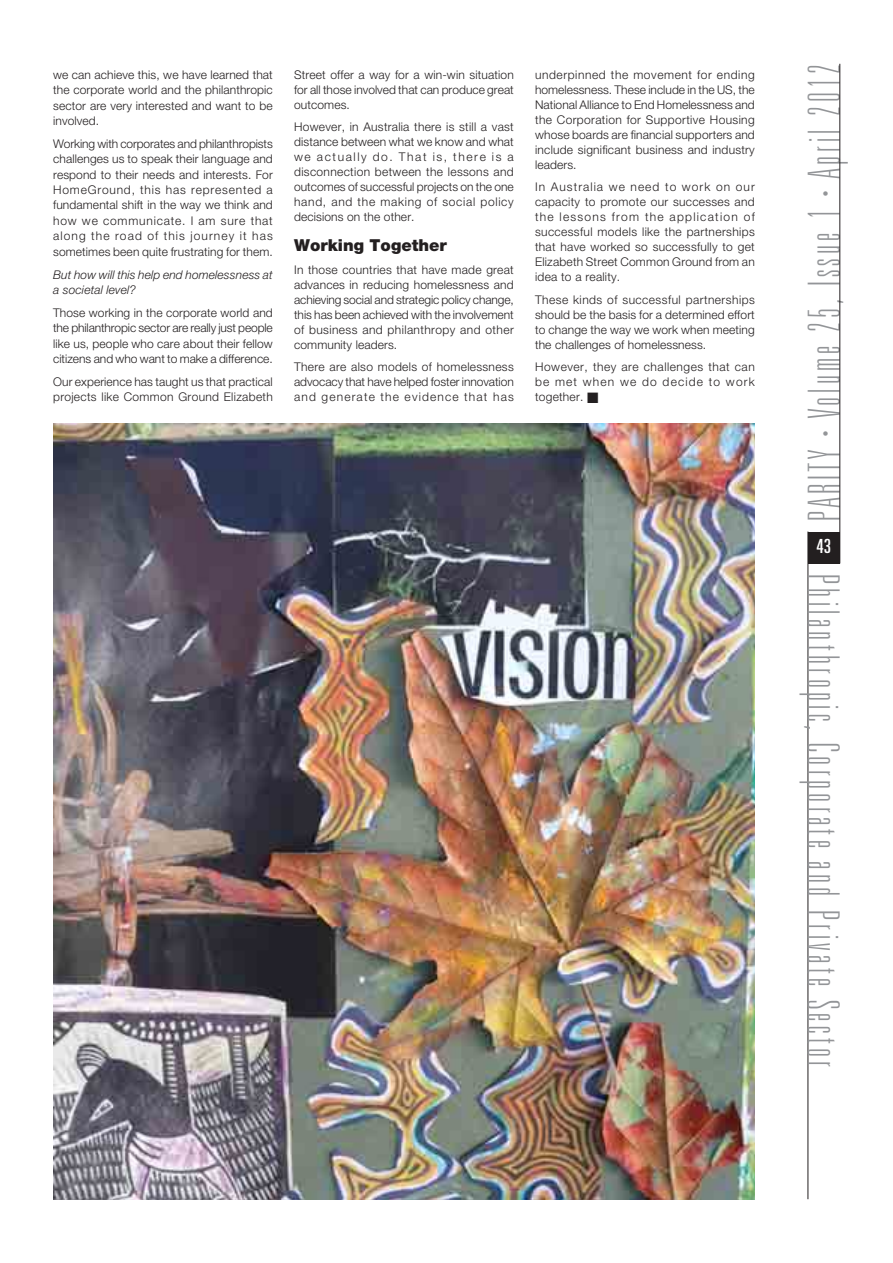
<style>
.page{position:relative;width:893px;height:1263px;background:#fff}
.page>*{position:absolute;margin:0;border:0;box-sizing:border-box;transform-origin:0 0}
.t1{font:100 ultra-condensed 44.25px "Univers";letter-spacing:.1em;color:#939598}
.t2{font:ultra-condensed 19.5px "Univers";color:#fff}
.t3{font:900 16.5px "Helvetica Neue LT Pro";color:#231f20}
.t4{font:300 12px/15px "Helvetica Neue LT Pro";letter-spacing:.01em;color:#231f20;text-align:justify}
.t5{font:italic 300 12px/15.5px "Helvetica Neue LT Pro";letter-spacing:.01em;color:#231f20}
</style>
<div class="page">
<hr style="left:808px;top:531px;width:1px;height:668px;background:#231f20">
<hr style="left:840px;top:64px;width:1px;height:499px;background:#231f20">
<div style="left:808px;top:531px;width:32px;height:32px;background:#231f20"></div>
<img style="left:53px;top:424px;width:702px;height:775px">
<p class="t4" style="left:53px;top:68px;width:221px;line-height:15.5px">we can achieve this, we have learned that the corporate world and the philanthropic sector are very interested and want to be involved.</p>
<p class="t4" style="left:53px;top:137px;width:221px;line-height:15.5px">Working with corporates and philanthropists challenges us to speak their language and respond to their needs and interests. For HomeGround, this has represented a fundamental shift in the way we think and how we communicate. I am sure that along the road of this journey it has sometimes been quite frustrating for them.</p>
<p class="t5" style="left:53px;top:268px;width:221px">But how will this help end homelessness at a societal level?</p>
<p class="t4" style="left:53px;top:306px;width:221px;line-height:15.5px">Those working in the corporate world and the philanthropic sector are really just people like us, people who care about their fellow citizens and who want to make a difference.</p>
<p class="t4" style="left:53px;top:375px;width:221px;line-height:15.5px">Our experience has taught us that practical projects like Common Ground Elizabeth</p>
<p class="t4" style="left:294px;top:68px;width:221px">Street offer a way for a win-win situation for all those involved that can produce great outcomes.</p>
<p class="t4" style="left:294px;top:121px;width:221px">However, in Australia there is still a vast distance between what we know and what we actually do. That is, there is a disconnection between the lessons and outcomes of successful projects on the one hand, and the making of social policy decisions on the other.</p>
<h3 class="t3" style="left:294px;top:240px;width:154px">Working Together</h3>
<p class="t4" style="left:294px;top:263px;width:221px">In those countries that have made great advances in reducing homelessness and achieving social and strategic policy change, this has been achieved with the involvement of business and philanthropy and other community leaders.</p>
<p class="t4" style="left:294px;top:361px;width:221px">There are also models of homelessness advocacy that have helped foster innovation and generate the evidence that has</p>
<p class="t4" style="left:535px;top:68px;width:221px">underpinned the movement for ending homelessness. These include in the US, the National Alliance to End Homelessness and the Corporation for Supportive Housing whose boards are financial supporters and include significant business and industry leaders.</p>
<p class="t4" style="left:535px;top:181px;width:221px">In Australia we need to work on our capacity to promote our successes and the lessons from the application of successful models like the partnerships that have worked so successfully to get Elizabeth Street Common Ground from an idea to a reality.</p>
<p class="t4" style="left:535px;top:293px;width:221px">These kinds of successful partnerships should be the basis for a determined effort to change the way we work when meeting the challenges of homelessness.</p>
<p class="t4" style="left:535px;top:361px;width:221px">However, they are challenges that can be met when we do decide to work together. ■</p>
<h1 class="t1" style="left:808px;top:521px;width:459px;rotate:-90deg">PARITY · Volume 25, Issue 1 · April 2012</h1>
<h2 class="t2" style="left:817px;top:539px;width:16px">43</h2>
<h1 class="t1" style="left:840px;top:574px;width:494px;rotate:90deg">Philanthropic, Corporate and Private Sector</h1>
</div>
